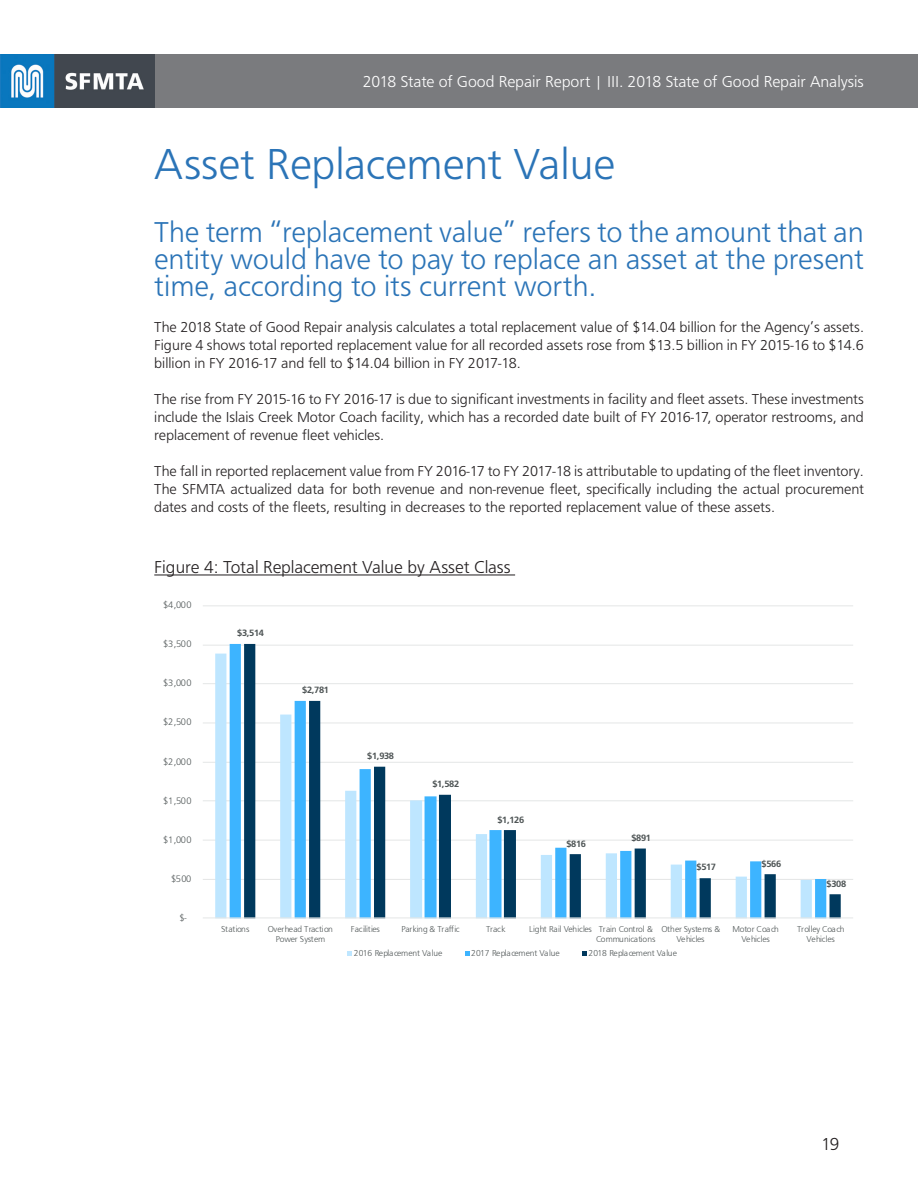
<style>
.page{position:relative;width:918px;height:1188px;background:#fff}
.page>*{position:absolute;margin:0;border:0;box-sizing:border-box;transform-origin:0 0}
.Main_Headings{font:300 45px "Graphein Pro";letter-spacing:-.005em;color:#2b74b7}
.SubHeading{font:300 30px/27px "Graphein Pro";letter-spacing:-.005em;color:#2b74b7;text-align:justify}
.Figure_Heading{font:300 18px "Graphein Pro";letter-spacing:-.005em;color:#231f20}
.t1{font:300 16.5px "Graphein Pro";color:#fff}
.t2{font:300 15px/18px "Graphein Pro";letter-spacing:-.005em;color:#231f20;text-align:justify}
.t3{font:700 9.6px "Graphein Pro";letter-spacing:-.035em;color:#4f5556}
.t4{font:300 9.6px "Graphein Pro";letter-spacing:.005em;color:#4f5556}
.t5{font:300 8.85px/10.2px "Graphein Pro";letter-spacing:-.025em;color:#4f5556;text-align:center}
</style>
<div class="page">
<div style="left:0;top:54px;width:918px;height:54px;background:#7a7b7e"></div>
<img style="left:0;top:54px;width:155px;height:54px">
<hr style="left:154px;top:574px;width:361px;height:1px;background:#231f20">
<hr style="left:203px;top:879px;width:650px;height:1px;background:#e4e6e6">
<hr style="left:203px;top:840px;width:650px;height:1px;background:#e4e6e6">
<hr style="left:203px;top:800px;width:650px;height:1px;background:#e4e6e6">
<hr style="left:203px;top:762px;width:650px;height:1px;background:#e4e6e6">
<hr style="left:203px;top:723px;width:650px;height:1px;background:#e4e6e6">
<hr style="left:203px;top:683px;width:650px;height:1px;background:#e4e6e6">
<hr style="left:203px;top:645px;width:650px;height:1px;background:#e4e6e6">
<hr style="left:203px;top:605px;width:650px;height:1px;background:#e4e6e6">
<svg style="left:215px;top:654px;width:15px;height:264px;background:#c9eafe"></svg>
<svg style="left:230px;top:644px;width:14px;height:274px;fill:#3db4ff"></svg>
<svg style="left:244px;top:644px;width:597px;height:274px"></svg>
<hr style="left:203px;top:918px;width:650px;height:1px;background:#e4e6e6">
<svg style="left:348px;top:951px;width:4px;height:5px"></svg>
<svg style="left:465px;top:951px;width:4px;height:5px"></svg>
<svg style="left:582px;top:951px;width:5px;height:5px"></svg>
<p class="t1" style="left:363px;top:73px;width:503px">2018 State of Good Repair Report | III. 2018 State of Good Repair Analysis</p>
<p class="Main_Headings" style="left:154px;top:139px;width:463px">Asset Replacement Value</p>
<p class="SubHeading" style="left:154px;top:219px;width:711px">The term “replacement value” refers to the amount that an entity would have to pay to replace an asset at the present time, according to its current worth.</p>
<p class="t2" style="left:154px;top:318px;width:711px">The 2018 State of Good Repair analysis calculates a total replacement value of $14.04 billion for the Agency’s assets.<br>Figure 4 shows total reported replacement value for all recorded assets rose from $13.5 billion in FY 2015-16 to $14.6 billion in FY 2016-17 and fell to $14.04 billion in FY 2017-18.</p>
<p class="t2" style="left:154px;top:390px;width:711px">The rise from FY 2015-16 to FY 2016-17 is due to significant investments in facility and fleet assets. These investments include the Islais Creek Motor Coach facility, which has a recorded date built of FY 2016-17, operator restrooms, and replacement of revenue fleet vehicles.</p>
<p class="t2" style="left:154px;top:462px;width:711px">The fall in reported replacement value from FY 2016-17 to FY 2017-18 is attributable to updating of the fleet inventory.<br>The SFMTA actualized data for both revenue and non-revenue fleet, specifically including the actual procurement dates and costs of the fleets, resulting in decreases to the reported replacement value of these assets.</p>
<p class="Figure_Heading" style="left:154px;top:557px;width:358px">Figure 4: Total Replacement Value by Asset Class</p>
<p class="t4" style="left:163px;top:600px;width:30px">$4,000</p>
<p class="t4" style="left:163px;top:639px;width:30px">$3,500</p>
<p class="t4" style="left:163px;top:678px;width:30px">$3,000</p>
<p class="t4" style="left:163px;top:717px;width:30px">$2,500</p>
<p class="t4" style="left:163px;top:756px;width:30px">$2,000</p>
<p class="t4" style="left:163px;top:795px;width:30px">$1,500</p>
<p class="t4" style="left:163px;top:834px;width:30px">$1,000</p>
<p class="t4" style="left:171px;top:873px;width:22px">$500</p>
<p class="t4" style="left:180px;top:912px;width:8px">$-</p>
<p class="t3" style="left:237px;top:627px;width:28px">$3,514</p>
<p class="t3" style="left:302px;top:685px;width:28px">$2,781</p>
<p class="t3" style="left:367px;top:751px;width:28px">$1,938</p>
<p class="t3" style="left:432px;top:778px;width:28px">$1,582</p>
<p class="t3" style="left:497px;top:814px;width:28px">$1,126</p>
<p class="t3" style="left:566px;top:838px;width:21px">$816</p>
<p class="t3" style="left:632px;top:832px;width:21px">$891</p>
<p class="t3" style="left:697px;top:862px;width:21px">$517</p>
<p class="t3" style="left:762px;top:858px;width:21px">$566</p>
<p class="t3" style="left:827px;top:878px;width:21px">$308</p>
<p class="t5" style="left:221px;top:924px;width:30px">Stations</p>
<p class="t5" style="left:268px;top:924px;width:66px">Overhead Traction<br>Power System</p>
<p class="t5" style="left:351px;top:924px;width:31px">Facilities</p>
<p class="t5" style="left:401px;top:924px;width:60px">Parking &amp; Traffic</p>
<p class="t5" style="left:486px;top:924px;width:21px">Track</p>
<p class="t5" style="left:596px;top:924px;width:61px;text-align:left;text-indent:-67px">Light Rail Vehicles Train Control &amp;<br>Communications</p>
<p class="t5" style="left:661px;top:924px;width:60px">Other Systems &amp;<br>Vehicles</p>
<p class="t5" style="left:733px;top:924px;width:48px">Motor Coach<br>Vehicles</p>
<p class="t5" style="left:797px;top:924px;width:49px">Trolley Coach<br>Vehicles</p>
<p class="t5" style="left:354px;top:948px;width:90px">2016 Replacement Value</p>
<p class="t5" style="left:471px;top:948px;width:90px">2017 Replacement Value</p>
<p class="t5" style="left:589px;top:948px;width:90px">2018 Replacement Value</p>
<p class="Figure_Heading" style="left:821px;top:1134px;width:20px">19</p>
</div>
